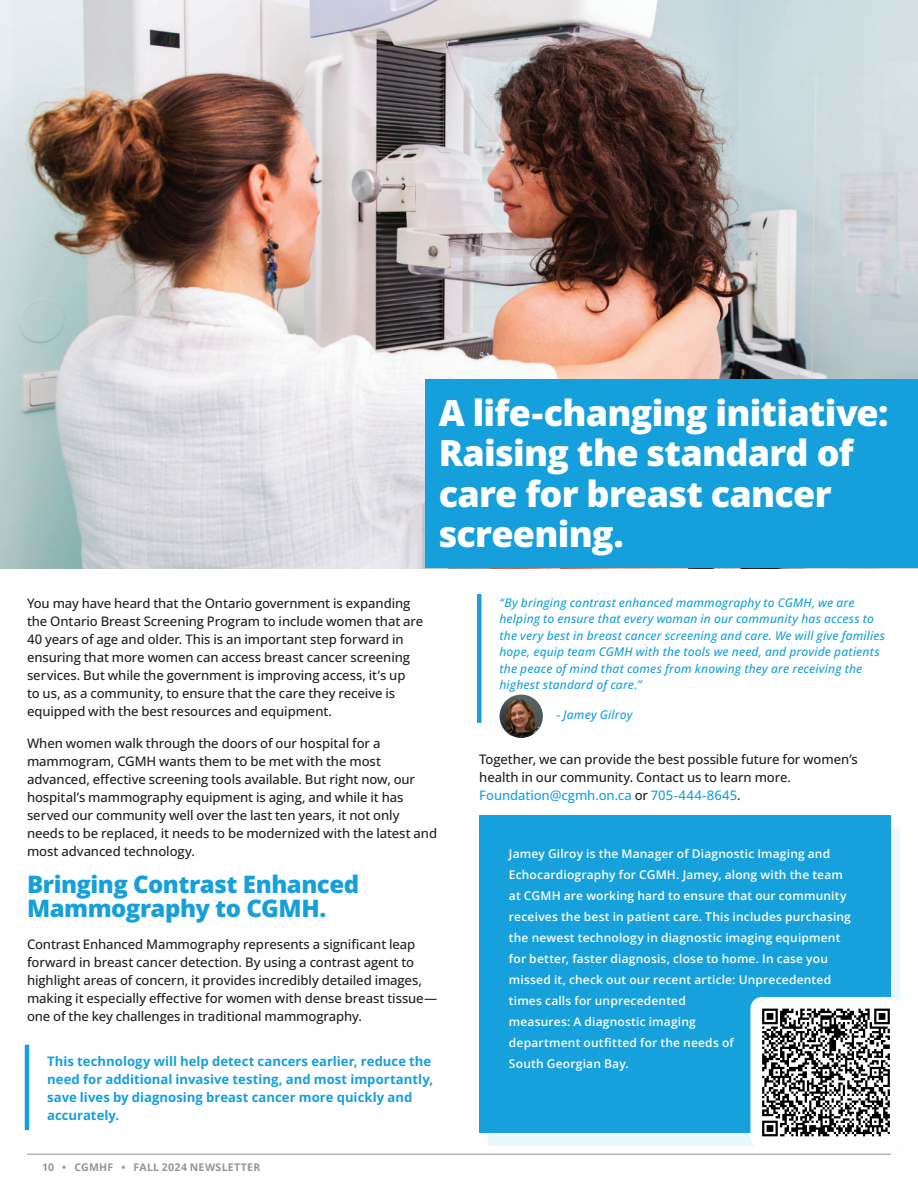
<style>
.page{position:relative;width:918px;height:1188px;background:#fff}
.page>*{position:absolute;margin:0;border:0;box-sizing:border-box;transform-origin:0 0}
.Page_Heading{font:800 36px/40.5px "Open Sans";letter-spacing:-.02em;color:#fff}
.Section_Heading{font:800 24px/24px "Open Sans";letter-spacing:-.02em;color:#16a0db}
.Body_Copy{font:500 13.2px/18px "Open Sans";letter-spacing:-.005em;color:#231f20}
.Callout_Text{font:700 13.2px/18px "Open Sans";color:#16a0db}
.Body_Copy-2{font:600 12px/21px "Open Sans";letter-spacing:.015em;color:#fff}
.t1{font:italic 500 12px/16.5px "Open Sans";letter-spacing:.015em;color:#16a0db}
.t2{font:700 10.5px "Open Sans";letter-spacing:.03em;color:#939598}
.s1{color:#16a1dc}
</style>
<div class="page">
<hr style="left:27px;top:1154px;width:864px;height:1px;background:#939598">
<div style="left:488px;top:829px;width:412px;height:317px;background:#e9f8ff"></div>
<img style="left:0;top:0;width:918px;height:568px">
<div style="left:425px;top:380px;width:493px;height:188px;background:#16a0db"></div>
<hr style="left:25px;top:1045px;width:4px;height:85px;background:#16a0db">
<div style="left:477px;top:594px;width:5px;height:129px;background:#16a0db"></div>
<div style="left:479px;top:816px;width:412px;height:317px;background:#16a1dc"></div>
<svg style="left:750px;top:997px;width:152px;height:151px;fill:#fff"></svg>
<svg style="left:762px;top:1009px;width:128px;height:15px"></svg>
<img style="left:500px;top:695px;width:43px;height:43px;border-radius:22px">
<p class="Page_Heading" style="left:439px;top:391px;width:451px">A life-changing initiative:<br>Raising the standard of care for breast cancer screening.</p>
<p class="Body_Copy" style="left:27px;top:594px;width:398px">You may have heard that the Ontario government is expanding the Ontario Breast Screening Program to include women that are 40 years of age and older. This is an important step forward in ensuring that more women can access breast cancer screening services. But while the government is improving access, it’s up<br>to us, as a community, to ensure that the care they receive is equipped with the best resources and equipment.</p>
<p class="Body_Copy" style="left:27px;top:733px;width:412px">When women walk through the doors of our hospital for a mammogram, CGMH wants them to be met with the most advanced, effective screening tools available. But right now, our hospital’s mammography equipment is aging, and while it has served our community well over the last ten years, it not only needs to be replaced, it needs to be modernized with the latest and most advanced technology.</p>
<p class="Section_Heading" style="left:27px;top:871px;width:334px">Bringing Contrast Enhanced<br>Mammography to CGMH.</p>
<p class="Body_Copy" style="left:27px;top:934px;width:412px">Contrast Enhanced Mammography represents a significant leap forward in breast cancer detection. By using a contrast agent to highlight areas of concern, it provides incredibly detailed images, making it especially effective for women with dense breast tissue— one of the key challenges in traditional mammography.</p>
<p class="Callout_Text" style="left:47px;top:1051px;width:387px">This technology will help detect cancers earlier, reduce the need for additional invasive testing, and most importantly, save lives by diagnosing breast cancer more quickly and accurately.</p>
<p class="t2" style="left:42px;top:1160px;width:220px">10 • CGMHF • FALL 2024 NEWSLETTER</p>
<p class="t1" style="left:500px;top:594px;width:387px">“By bringing contrast enhanced mammography to CGMH, we are helping to ensure that every woman in our community has access to the very best in breast cancer screening and care. We will give families hope, equip team CGMH with the tools we need, and provide patients the peace of mind that comes from knowing they are receiving the highest standard of care.”</p>
<p class="t1" style="left:556px;top:706px;width:78px">- Jamey Gilroy</p>
<p class="Body_Copy" style="left:479px;top:750px;width:380px">Together, we can provide the best possible future for women’s health in our community. Contact us to learn more.<br><span class="s1">Foundation@cgmh.on.ca</span> or <span class="s1">705-444-8645</span>.</p>
<p class="Body_Copy-2" style="left:509px;top:843px;width:343px">Jamey Gilroy is the Manager of Diagnostic Imaging and Echocardiography for CGMH. Jamey, along with the team at CGMH are working hard to ensure that our community receives the best in patient care. This includes purchasing the newest technology in diagnostic imaging equipment for better, faster diagnosis, close to home. In case you missed it, check out our recent article: Unprecedented times calls for unprecedented<br>measures: A diagnostic imaging<br>department outfitted for the needs of<br>South Georgian Bay.</p>
</div>
